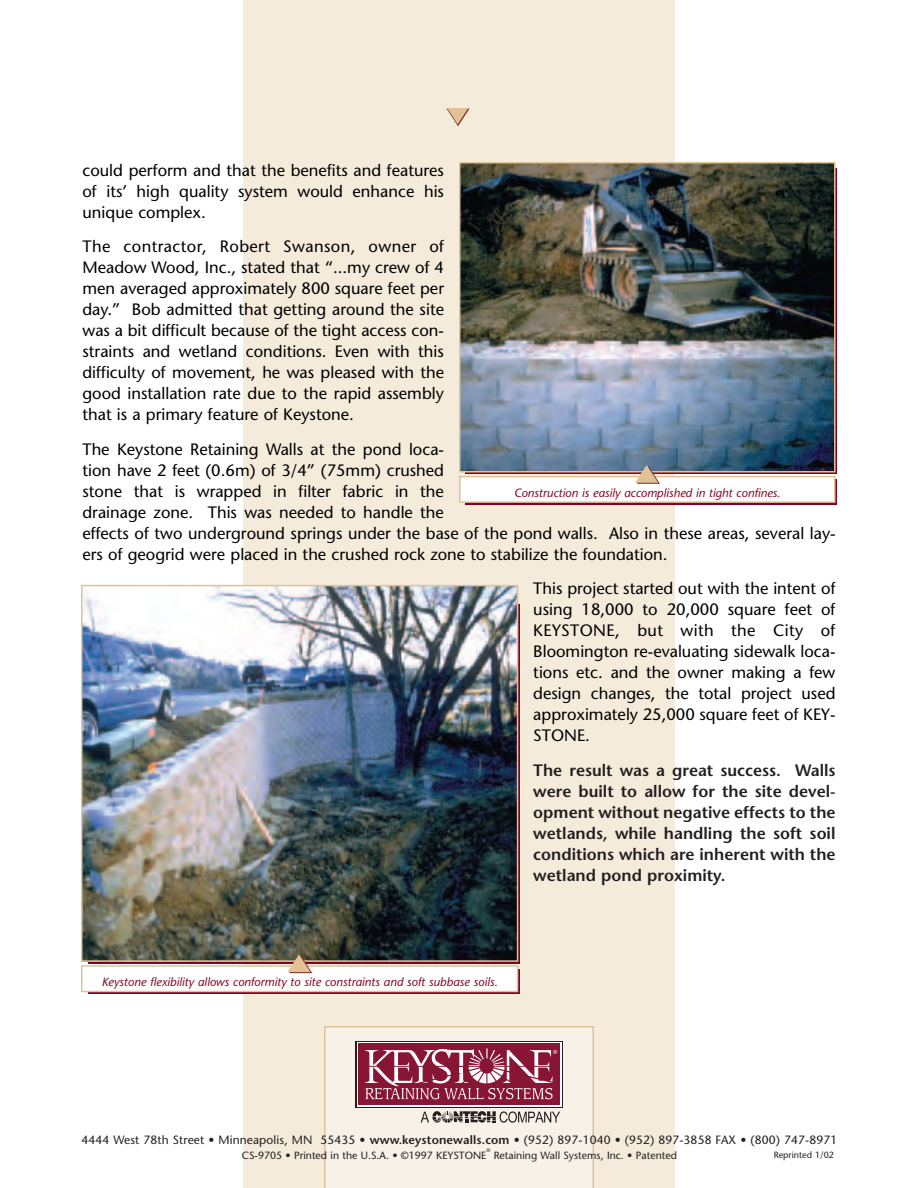
<style>
.page{position:relative;width:918px;height:1188px;background:#fff}
.page>*{position:absolute;margin:0;border:0;box-sizing:border-box;transform-origin:0 0}
.t1{font:16.5px/21px "Stone Sans";color:#000;text-align:justify}
.t2{font:600 16.5px/21px "Stone Sans";color:#231f20;text-align:justify}
.t3{font:italic 12px "Stone Sans";color:#820123}
.t4{font:12px "Stone Sans";letter-spacing:.01em;color:#231f20}
.t5{font:10.5px "Stone Sans";color:#231f20}
.t6{font:9px "Stone Sans";color:#231f20}
.t7{font:5.25px "Stone Sans";color:#231f20}
.s1{font-weight:600}
</style>
<div class="page">
<div style="left:243px;top:0;width:432px;height:1188px;background:#f5ebdb"></div>
<div style="left:324px;top:1026px;width:270px;height:162px;background:#f8f1e7"></div>
<div style="left:356px;top:1041px;width:207px;height:67px;background:#fff"></div>
<svg style="left:358px;top:1043px;width:202px;height:1px"></svg>
<div style="left:358px;top:1044px;width:202px;height:61px;background:#881534"></div>
<svg style="left:364px;top:1048px;width:193px;height:51px"></svg>
<svg style="left:421px;top:1111px;width:139px;height:12px"></svg>
<svg style="left:446px;top:108px;width:24px;height:18px"></svg>
<div style="left:466px;top:479px;width:371px;height:26px;background:#820123"></div>
<div style="left:460px;top:477px;width:375px;height:25px;background:#fff"></div>
<div style="left:459px;top:476px;width:377px;height:27px;border:2px solid #dfc298"></div>
<img style="left:462px;top:165px;width:371px;height:304px">
<div style="left:459px;top:162px;width:377px;height:310px;border:2px solid #dfc298"></div>
<svg style="left:634px;top:464px;width:27px;height:20px"></svg>
<div style="left:88px;top:969px;width:432px;height:25px;background:#993140"></div>
<div style="left:82px;top:966px;width:436px;height:26px;background:#fff"></div>
<div style="left:81px;top:965px;width:437px;height:27px;border:2px solid #dfc298"></div>
<img style="left:84px;top:588px;width:431px;height:371px">
<div style="left:81px;top:585px;width:437px;height:377px;border:2px solid #dfc298"></div>
<svg style="left:286px;top:953px;width:27px;height:21px"></svg>
<p class="t1" style="left:82px;top:161px;width:363px">could perform and that the benefits and features of its’ high quality system would enhance his unique complex.</p>
<p class="t1" style="left:82px;top:238px;width:363px">The contractor, Robert Swanson, owner of Meadow Wood, Inc., stated that “...my crew of 4 men averaged approximately 800 square feet per day.” Bob admitted that getting around the site was a bit difficult because of the tight access con&shy;straints and wetland conditions. Even with this difficulty of movement, he was pleased with the good installation rate due to the rapid assembly that is a primary feature of Keystone.</p>
<p class="t1" style="left:82px;top:440px;width:755px;text-align:left">The Keystone Retaining Walls at the pond loca-<br>tion have 2 feet (0.6m) of 3/4” (75mm) crushed<br>stone that is wrapped in filter fabric in the<br>drainage zone. This was needed to handle the<br>effects of two underground springs under the base of the pond walls. Also in these areas, several lay&shy;ers of geogrid were placed in the crushed rock zone to stabilize the foundation.</p>
<p class="t1" style="left:533px;top:580px;width:304px">This project started out with the intent of using 18,000 to 20,000 square feet of KEYSTONE, but with the City of Bloomington re-evaluating sidewalk loca&shy;tions etc. and the owner making a few design changes, the total project used approximately 25,000 square feet of KEY-STONE.</p>
<p class="t2" style="left:533px;top:761px;width:304px">The result was a great success. Walls were built to allow for the site devel&shy;opment without negative effects to the wetlands, while handling the soft soil conditions which are inherent with the wetland pond proximity.</p>
<p class="t3" style="left:514px;top:488px;width:268px">Construction is easily accomplished in tight confines.</p>
<p class="t3" style="left:102px;top:977px;width:397px">Keystone flexibility allows conformity to site constraints and soft subbase soils.</p>
<p class="t4" style="left:81px;top:1135px;width:757px">4444 West 78th Street • Minneapolis, MN 55435 • <span class="s1">www.keystonewalls.com</span> • (952) 897-1040 • (952) 897-3858 FAX • (800) 747-8971</p>
<p class="t5" style="left:242px;top:1152px;width:246px">CS-9705 • Printed in the U.S.A. • ©1997 KEYSTONE</p>
<p class="t7" style="left:486px;top:1148px;width:5px">®</p>
<p class="t6" style="left:774px;top:1151px;width:62px">Reprinted 1/02</p>
<p class="t5" style="left:494px;top:1152px;width:185px">Retaining Wall Systems, Inc. • Patented</p>
</div>
